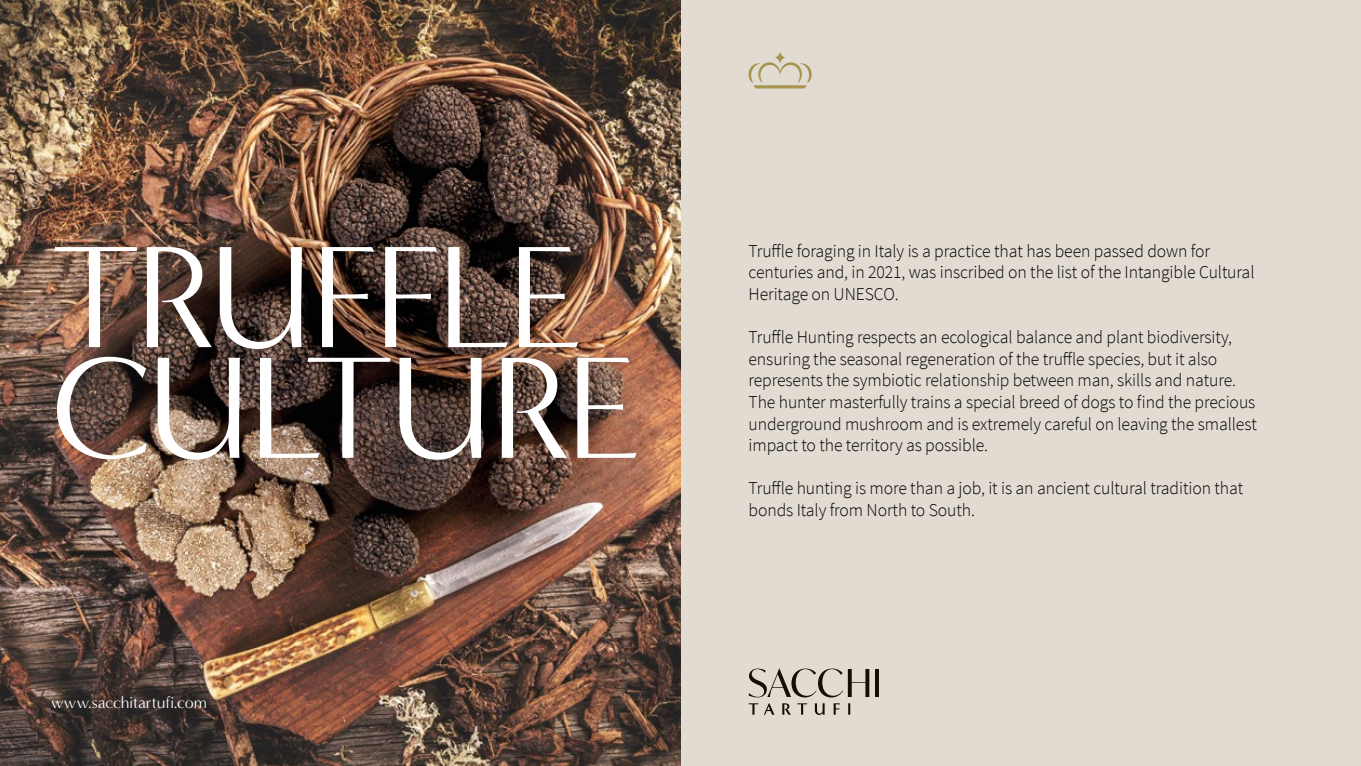
<style>
.page{position:relative;width:1361px;height:766px;background:#fff}
.page>*{position:absolute;margin:0;border:0;box-sizing:border-box;transform-origin:0 0}
.t1{font:148.5px/110.7px "Minerva Modern";letter-spacing:-.04em;color:#fff}
.t2{font:300 18px/21.6px "Source Sans Pro";letter-spacing:-.005em;color:#000}
.t3{font:16.5px "Minerva Modern";letter-spacing:-.005em;color:#fff}
</style>
<div class="page">
<div style="left:0;top:0;width:1361px;height:765px;background:#e2dbd1"></div>
<img style="left:0;top:0;width:680px;height:765px">
<svg style="left:748px;top:668px;width:121px;height:29px"></svg>
<hr style="left:875px;top:668px;width:4px;height:28px;background:#140e03">
<svg style="left:748px;top:703px;width:10px;height:11px"></svg>
<svg style="left:764px;top:703px;width:10px;height:11px"></svg>
<svg style="left:782px;top:703px;width:9px;height:11px"></svg>
<svg style="left:797px;top:703px;width:10px;height:11px"></svg>
<svg style="left:815px;top:703px;width:9px;height:11px"></svg>
<svg style="left:833px;top:703px;width:7px;height:11px"></svg>
<svg style="left:848px;top:703px;width:2px;height:11px"></svg>
<svg style="left:748px;top:51px;width:64px;height:37px"></svg>
<h1 class="t1" style="left:51px;top:243px;width:593px">TRUFFLE<br>CULTURE</h1>
<p class="t3" style="left:51px;top:693px;width:157px">www.sacchitartufi.com</p>
<p class="t2" style="left:748px;top:240px;width:507px">Truffle foraging in Italy is a practice that has been passed down for centuries and, in 2021, was inscribed on the list of the Intangible Cultural<br>Heritage on UNESCO.</p>
<p class="t2" style="left:748px;top:326px;width:510px">Truffle Hunting respects an ecological balance and plant biodiversity, ensuring the seasonal regeneration of the truffle species, but it also represents the symbiotic relationship between man, skills and nature.<br>The hunter masterfully trains a special breed of dogs to find the precious underground mushroom and is extremely careful on leaving the smallest impact to the territory as possible.</p>
<p class="t2" style="left:748px;top:477px;width:496px">Truffle hunting is more than a job, it is an ancient cultural tradition that bonds Italy from North to South.</p>
</div>
